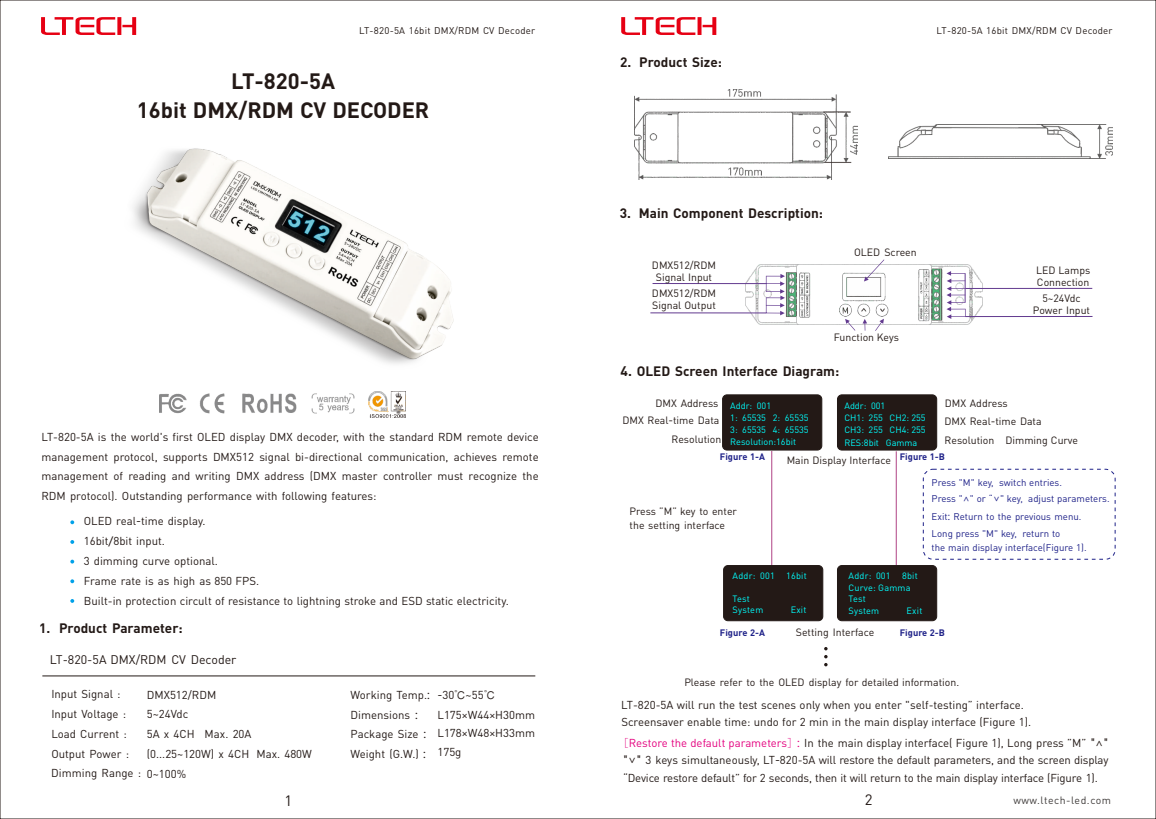
<style>
.page{position:relative;width:1156px;height:819px;background:#fff}
.page>*{position:absolute;margin:0;border:0;box-sizing:border-box;transform-origin:0 0}
.t1{font:700 22.05px/28px "DIN Pro";color:#231916;text-align:center}
.t2{font:14.88px "DIN Pro";color:#231916}
.t3{font:700 13.47px "DIN Pro";color:#231916}
.t4{font:12.42px "DIN Pro";color:#231916}
.t5{font:11.38px/19.8px "DIN Pro";color:#231916}
.t6{font:10.5px/11.4px "DIN Pro";color:#231916}
.t7{font:10.5px "DIN Pro";letter-spacing:.05em;color:#3f3b3a}
.t8{font:9.62px/15.6px "DIN Pro";color:#1e2188}
.t9{font:9.62px "DIN Pro";letter-spacing:.025em;color:#231916}
.t10{font:700 9.28px "DIN Pro";color:#1e2188}
.t11{font:9.1px/12.4px "DIN Pro";color:#0ff}
.t12{font:9.1px/11.5px "DIN Pro";letter-spacing:.025em;color:#0ff}
.t13{font:9.1px/11.4px "DIN Pro";letter-spacing:.02em;color:#0ff}
.s1{font-family:"Microsoft Ya Hei"}
.s2{font-family:"Sim Hei"}
.s3{font-size:13.65px}
.s4{font-family:"Age";color:#e4007f}
.s5{color:#e4007f}
.s6{font-family:"Microsoft Ya Hei";color:#e4007f}
</style>
<div class="page">
<hr style="left:42px;top:675px;width:493px;height:1px;background:#231916">
<svg style="left:70px;top:520px;width:4px;height:4px"></svg>
<svg style="left:70px;top:540px;width:4px;height:4px"></svg>
<svg style="left:70px;top:559px;width:4px;height:4px"></svg>
<svg style="left:70px;top:579px;width:4px;height:4px"></svg>
<svg style="left:70px;top:599px;width:4px;height:4px"></svg>
<svg style="left:41px;top:17px;width:95px;height:18px"></svg>
<img style="left:746px;top:265px;width:237px;height:59px">
<svg style="left:862px;top:319px;width:5px;height:11px"></svg>
<svg style="left:845px;top:319px;width:10px;height:12px"></svg>
<svg style="left:875px;top:319px;width:9px;height:12px"></svg>
<svg style="left:766px;top:274px;width:19px;height:41px"></svg>
<hr style="left:965px;top:316px;width:127px;height:1px;background:#623a8f">
<svg style="left:946px;top:271px;width:20px;height:48px"></svg>
<hr style="left:965px;top:288px;width:127px;height:1px;background:#623a8f">
<hr style="left:652px;top:283px;width:114px;height:1px;background:#623a8f">
<hr style="left:650px;top:312px;width:116px;height:1px;background:#623a8f">
<svg style="left:864px;top:259px;width:20px;height:22px"></svg>
<hr style="left:771px;top:451px;width:1px;height:116px;background:#af4284">
<hr style="left:896px;top:451px;width:1px;height:114px;background:#af4284">
<div style="left:923px;top:469px;width:192px;height:90px;border:1px dashed #1e2188;border-radius:10px"></div>
<svg style="left:824px;top:647px;width:3px;height:19px"></svg>
<img style="left:634px;top:89px;width:223px;height:90px">
<img style="left:889px;top:124px;width:223px;height:34px">
<svg style="left:621px;top:17px;width:95px;height:18px"></svg>
<div style="left:723px;top:565px;width:100px;height:56px;background:#231916;border:1px solid #231916;border-radius:4px"></div>
<div style="left:837px;top:565px;width:100px;height:56px;background:#231916;border:1px solid #231916;border-radius:4px"></div>
<div style="left:837px;top:394px;width:100px;height:56px;background:#231916;border:1px solid #231916;border-radius:4px"></div>
<div style="left:722px;top:394px;width:100px;height:56px;background:#231916;border:1px solid #231916;border-radius:4px"></div>
<img style="left:133px;top:148px;width:321px;height:216px">
<img style="left:160px;top:391px;width:245px;height:26px">
<p class="t9" style="left:359px;top:27px;width:178px">LT-820-5A 16bit DMX/RDM CV Decoder</p>
<p class="t9" style="left:936px;top:27px;width:178px">LT-820-5A 16bit DMX/RDM CV Decoder</p>
<h1 class="t1" style="left:137px;top:70px;width:294px">LT-820-5A<br>16bit DMX/RDM CV DECODER</h1>
<p class="t3" style="left:620px;top:57px;width:103px">2. Product Size:</p>
<p class="t5" style="left:41px;top:428px;width:499px">LT-820-5A is the world's first OLED display DMX decoder, with the standard RDM remote device</p>
<p class="t5" style="left:41px;top:448px;width:499px">management protocol, supports DMX512 signal bi-directional communication, achieves remote management of reading and writing DMX address (DMX master controller must recognize the</p>
<p class="t5" style="left:41px;top:487px;width:337px">RDM protocol). Outstanding performance with following features:</p>
<p class="t5" style="left:84px;top:512px;width:426px">OLED real<span class="s1">-</span>time display.<br>16bit<span class="s1">/</span>8bit input.<br>3 dimming curve optional.<br>Frame rate is as high as 850 FPS.<br>Built-in protection circult of resistance to lightning stroke and ESD static electricity.</p>
<p class="t3" style="left:39px;top:622px;width:145px">1. Product Parameter:</p>
<p class="t4" style="left:50px;top:654px;width:188px">LT-820-5A DMX/RDM CV Decoder</p>
<p class="t5" style="left:51px;top:685px;width:91px">Input Signal :<br>Input Voltage :<br>Load Current :<br>Output Power :<br>Dimming Range :</p>
<p class="t5" style="left:153px;top:685px;width:65px;text-indent:-6px">DMX512/RDM ~</p>
<p class="t5" style="left:147px;top:705px;width:106px">5 24Vdc<br>5A x 4CH Max. 20A</p>
<p class="t5" style="left:147px;top:764px;width:41px">0~100%</p>
<p class="t5" style="left:147px;top:744px;width:167px">(0...25 120W) x 4CH Max. 480W</p>
<p class="t5" style="left:177px;top:744px;width:8px">~</p>
<h2 class="t2" style="left:285px;top:794px;width:9px">1</h2>
<p class="t5" style="left:351px;top:686px;width:81px">Working Temp.<span class="s1">:<br></span>Dimensions <span class="s1">:<br></span>Package Size <span class="s1">:<br></span>Weight (G.W.) <span class="s1">:</span></p>
<p class="t5" style="left:437px;top:686px;width:99px;line-height:19.1px"><span class="s1">-</span>30<span class="s2">℃</span>~55<span class="s2">℃<br></span>L175×W44×H30mm<br>L178×W48×H33mm<br>175g</p>
<p class="t3" style="left:620px;top:207px;width:205px">3. Main Component Description:</p>
<p class="t6" style="left:652px;top:260px;width:66px;text-align:center">DMX512/RDM<br>Signal Input</p>
<p class="t6" style="left:652px;top:289px;width:66px">DMX512/RDM<br>Signal Output</p>
<p class="t6" style="left:854px;top:247px;width:64px">OLED Screen</p>
<p class="t6" style="left:834px;top:332px;width:67px">Function Keys</p>
<p class="t3" style="left:621px;top:366px;width:220px"><span class="s3">4.</span> OLED Screen Interface Diagram:</p>
<p class="t6" style="left:1036px;top:266px;width:56px">LED Lamps<br>Connection</p>
<p class="t6" style="left:1033px;top:294px;width:59px;text-align:center">5 24Vdc<br>Power Input</p>
<p class="t6" style="left:1048px;top:294px;width:7px">~</p>
<p class="t6" style="left:655px;top:398px;width:64px">DMX Address</p>
<p class="t6" style="left:945px;top:398px;width:64px">DMX Address</p>
<p class="t6" style="left:622px;top:416px;width:99px">DMX Real<span class="s1">-</span>time Data</p>
<p class="t6" style="left:944px;top:416px;width:99px">DMX Real<span class="s1">-</span>time Data</p>
<p class="t6" style="left:671px;top:434px;width:51px">Resolution</p>
<p class="t6" style="left:787px;top:455px;width:106px">Main Display Interface</p>
<p class="t11" style="left:730px;top:400px;width:80px">Addr: 001<br>1: 65535 2: 65535<br>3: 65535 4: 65535<br>Resolution:16bit</p>
<p class="t11" style="left:844px;top:400px;width:83px">Addr: 001<br>CH1: 255 CH2: 255<br>CH3: 255 CH4: 255<br>RES:8bit Gamma</p>
<p class="t6" style="left:944px;top:435px;width:135px">Resolution Dimming Curve</p>
<p class="t10" style="left:720px;top:453px;width:46px">Figure 1-A</p>
<p class="t10" style="left:900px;top:453px;width:47px">Figure 1-B</p>
<p class="t6" style="left:630px;top:505px;width:109px;line-height:13.7px">Press ”M” key to enter the setting interface</p>
<p class="t12" style="left:733px;top:570px;width:76px">Addr: 001 16bit</p>
<p class="t13" style="left:733px;top:593px;width:32px">Test<br>System</p>
<p class="t11" style="left:791px;top:604px;width:17px">Exit</p>
<p class="t12" style="left:848px;top:570px;width:71px">Addr: 001 8bit<br>Curve: Gamma<br>Test<br>System</p>
<p class="t11" style="left:906px;top:605px;width:17px">Exit</p>
<p class="t8" style="left:932px;top:476px;width:179px">Press "M" key, switch entries.<br>Press "<span class="s1">∧</span>" or “<span class="s1">∨</span>" key, adjust parameters.</p>
<p class="t8" style="left:932px;top:528px;width:157px;line-height:13.8px">Long press "M" key, return to<br>the main display interface(Figure 1).</p>
<p class="t8" style="left:932px;top:509px;width:151px">Exit<span class="s1">:</span> Return to the previous menu.</p>
<p class="t6" style="left:796px;top:627px;width:80px">Setting Interface</p>
<p class="t10" style="left:720px;top:628px;width:46px">Figure 2-A</p>
<p class="t10" style="left:900px;top:628px;width:47px">Figure 2-B</p>
<p class="t6" style="left:684px;top:677px;width:276px">Please refer to the OLED display for detailed information.</p>
<p class="t5" style="left:621px;top:697px;width:411px;line-height:16.6px">LT-820-5A will run the test scenes only when you enter "self-testing” interface.<br>Screensaver enable time: undo for 2 min in the main display interface (Figure 1).</p>
<p class="t5" style="left:623px;top:735px;width:487px;line-height:17.3px;text-align:justify"><span class="s4">[</span><span class="s5">Restore the default parameters</span><span class="s4">]</span><span class="s6">：</span>In the main display interface( Figure 1), Long press ”M” <span class="s1">"∧" "∨"</span> 3 keys simultaneously, LT<span class="s1">-</span>820-5A will restore the default parameters, and the screen display “Device restore default” for 2 seconds, then it will return to the main display interface (Figure 1).</p>
<h2 class="t2" style="left:865px;top:794px;width:9px">2</h2>
<p class="t7" style="left:1013px;top:795px;width:99px">www.ltech-led.com</p>
</div>
